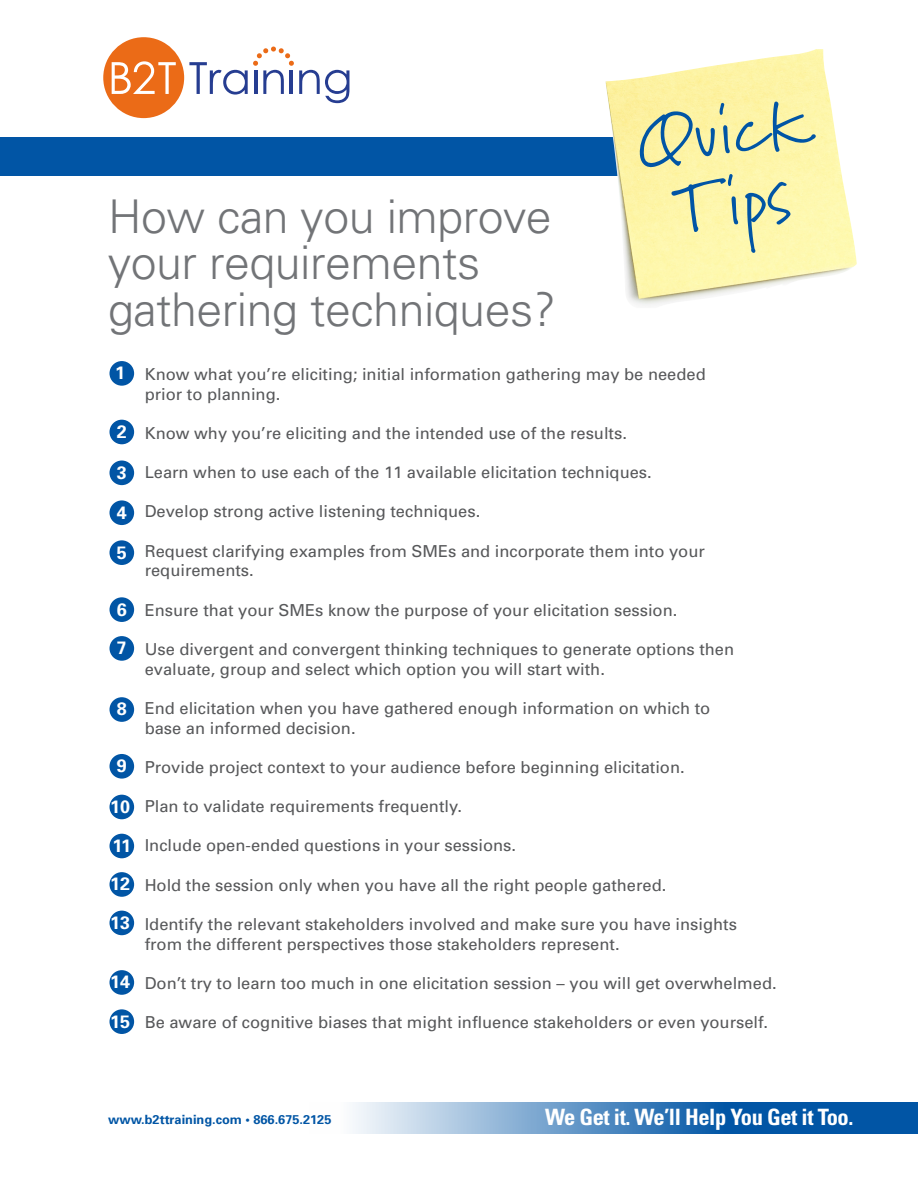
<style>
.page{position:relative;width:918px;height:1188px;background:#fff}
.page>*{position:absolute;margin:0;border:0;box-sizing:border-box;transform-origin:0 0}
.t1{font:69.75px "Marydale";color:#0155a5}
.t2{font:300 46.5px/46.5px "Univers";letter-spacing:-.01em;color:#727477}
.t3{font:700 condensed 22.5px "Univers";letter-spacing:-.02em;color:#fff}
.t4{font:700 18px "Univers";color:#fff}
.t5{font:16.5px/19.8px "Univers";color:#57585a}
.t6{font:700 12.75px "Univers";color:#0155a5}
</style>
<div class="page">
<svg style="left:353px;top:1102px;width:565px;height:32px;background:#518ac1"></svg>
<div style="left:0;top:137px;width:754px;height:39px;background:#0155a5"></div>
<img style="left:605px;top:49px;width:252px;height:256px">
<div style="left:109px;top:1009px;width:25px;height:25px;background:#0155a5;border-radius:50%"></div>
<div style="left:109px;top:970px;width:25px;height:25px;background:#0155a5;border-radius:50%"></div>
<div style="left:109px;top:911px;width:25px;height:24px;background:#0155a5;border-radius:50%"></div>
<div style="left:109px;top:872px;width:25px;height:25px;background:#0155a5;border-radius:50%"></div>
<div style="left:109px;top:834px;width:25px;height:24px;background:#0155a5;border-radius:50%"></div>
<div style="left:109px;top:795px;width:25px;height:24px;background:#0155a5;border-radius:50%"></div>
<div style="left:109px;top:754px;width:25px;height:25px;background:#0155a5;border-radius:50%"></div>
<div style="left:109px;top:697px;width:25px;height:25px;background:#0155a5;border-radius:50%"></div>
<div style="left:109px;top:636px;width:25px;height:25px;background:#0155a5;border-radius:50%"></div>
<div style="left:109px;top:597px;width:25px;height:25px;background:#0155a5;border-radius:50%"></div>
<div style="left:109px;top:540px;width:25px;height:25px;background:#0155a5;border-radius:50%"></div>
<div style="left:109px;top:500px;width:25px;height:25px;background:#0155a5;border-radius:50%"></div>
<div style="left:109px;top:461px;width:25px;height:24px;background:#0155a5;border-radius:50%"></div>
<div style="left:109px;top:420px;width:25px;height:24px;background:#0155a5;border-radius:50%"></div>
<div style="left:109px;top:361px;width:25px;height:25px;background:#0155a5;border-radius:50%"></div>
<svg style="left:103px;top:37px;width:246px;height:81px"></svg>
<p class="t2" style="left:108px;top:193px;width:445px">How can you improve</p>
<p class="t2" style="left:108px;top:240px;width:450px">your requirements gathering techniques?</p>
<p class="t1" style="left:632px;top:102px;width:174px;rotate:-8deg">Quick</p>
<p class="t1" style="left:669px;top:169px;width:117px;rotate:-8deg">Tips</p>
<p class="t4" style="left:115px;top:362px;width:12px">1</p>
<p class="t5" style="left:145px;top:364px;width:563px">Know what you’re eliciting; initial information gathering may be needed prior to planning.</p>
<p class="t5" style="left:145px;top:423px;width:484px">Know why you’re eliciting and the intended use of the results.</p>
<p class="t5" style="left:145px;top:462px;width:509px">Learn when to use each of the 11 available elicitation techniques.</p>
<p class="t5" style="left:145px;top:502px;width:337px">Develop strong active listening techniques.</p>
<p class="t5" style="left:145px;top:541px;width:562px">Request clarifying examples from SMEs and incorporate them into your requirements.</p>
<p class="t5" style="left:145px;top:600px;width:534px">Ensure that your SMEs know the purpose of your elicitation session.</p>
<p class="t5" style="left:145px;top:639px;width:591px">Use divergent and convergent thinking techniques to generate options then evaluate, group and select which option you will start with.</p>
<p class="t5" style="left:145px;top:698px;width:567px">End elicitation when you have gathered enough information on which to base an informed decision.</p>
<p class="t5" style="left:145px;top:757px;width:542px">Provide project context to your audience before beginning elicitation.</p>
<p class="t5" style="left:145px;top:797px;width:319px">Plan to validate requirements frequently.</p>
<p class="t5" style="left:145px;top:836px;width:373px">Include open-ended questions in your sessions.</p>
<p class="t5" style="left:145px;top:875px;width:523px">Hold the session only when you have all the right people gathered.</p>
<p class="t5" style="left:145px;top:914px;width:594px">Identify the relevant stakeholders involved and make sure you have insights from the different perspectives those stakeholders represent.</p>
<p class="t5" style="left:145px;top:973px;width:633px">Don’t try to learn too much in one elicitation session – you will get overwhelmed.</p>
<p class="t5" style="left:145px;top:1013px;width:625px">Be aware of cognitive biases that might influence stakeholders or even yourself.</p>
<p class="t4" style="left:117px;top:421px;width:12px">2</p>
<p class="t4" style="left:117px;top:461px;width:12px">3</p>
<p class="t4" style="left:117px;top:501px;width:12px">4</p>
<p class="t4" style="left:117px;top:541px;width:12px">5</p>
<p class="t4" style="left:117px;top:598px;width:12px">6</p>
<p class="t4" style="left:117px;top:637px;width:12px">7</p>
<p class="t4" style="left:117px;top:698px;width:12px">8</p>
<p class="t4" style="left:117px;top:755px;width:12px">9</p>
<p class="t4" style="left:110px;top:796px;width:22px">10</p>
<p class="t4" style="left:113px;top:835px;width:20px">11</p>
<p class="t4" style="left:110px;top:873px;width:22px">12</p>
<p class="t4" style="left:110px;top:912px;width:22px">13</p>
<p class="t4" style="left:110px;top:971px;width:22px">14</p>
<p class="t4" style="left:110px;top:1010px;width:22px">15</p>
<p class="t6" style="left:108px;top:1111px;width:225px">www.b2ttraining.com • 866.675.2125</p>
<p class="t3" style="left:545px;top:1103px;width:310px">We Get it. We’ll Help You Get it Too.</p>
</div>
